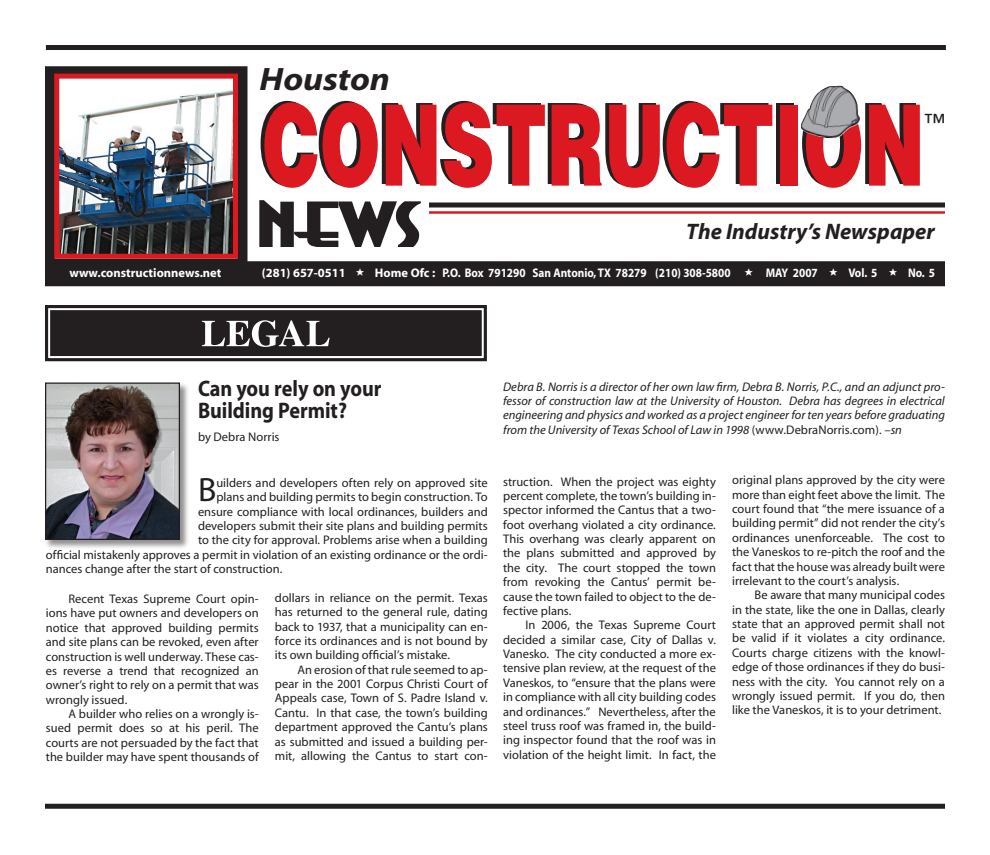
<style>
.page{position:relative;width:990px;height:855px;background:#fff}
.page>*{position:absolute;margin:0;border:0;box-sizing:border-box;transform-origin:0 0}
.t1{font:900 112.5px "Helvetica";color:#dc1820;scale:.65 1}
.t2{font:33.88px "Myriad";color:#231f20}
.t3{font:italic 700 32.5px "Myriad";letter-spacing:-.005em;color:#231f20;scale:1.1 1}
.t4{font:700 22.5px/22.5px "Myriad";letter-spacing:-.005em;color:#231f20;scale:.9 1}
.t5{font:italic 700 22.5px "Myriad";color:#231f20}
.t6{font:22.5px "Helvetica";color:#231f20}
.t7{font:12.5px/14.4px "Myriad";color:#231f20;text-align:justify}
.t8{font:italic 12.5px/14.4px "Myriad";color:#231f20;text-align:justify}
.t9{font:700 12.5px "Myriad";color:#fff}
.t10{font:700 12.5px "Myriad";color:#fff;scale:.9 1}
.s1{font-style:normal}
</style>
<div class="page">
<div style="left:46px;top:45px;width:900px;height:5px;background:#231f20"></div>
<svg style="left:45px;top:305px;width:442px;height:57px;background:#403d3e"></svg>
<div style="left:44px;top:381px;width:146px;height:169px;background:#231f20;opacity:.5"></div>
<img style="left:47px;top:384px;width:131px;height:154px">
<div style="left:45px;top:382px;width:135px;height:158px;border:1px solid #231f20"></div>
<div style="left:45px;top:804px;width:900px;height:5px;background:#231f20"></div>
<div style="left:429px;top:202px;width:516px;height:6px;background:#231f20"></div>
<hr style="left:429px;top:211px;width:516px;height:3px;background:#dc1820">
<div style="left:45px;top:261px;width:900px;height:25px;background:#231f20"></div>
<img style="left:260px;top:200px;width:161px;height:47px">
<div style="left:45px;top:66px;width:203px;height:203px;border:10px solid #231f20"></div>
<img style="left:60px;top:90px;width:172px;height:163px">
<div style="left:54px;top:74px;width:184px;height:185px;border:5px solid #dc1820"></div>
<img style="left:801px;top:86px;width:41px;height:53px">
<h3 class="t3" style="left:260px;top:62px;width:120px">Houston</h3>
<h1 class="t1" style="left:263px;top:72px;width:1020px">CONSTRUCTION</h1>
<h3 class="t6" style="left:924px;top:109px;width:24px">™</h3>
<h3 class="t5" style="left:686px;top:220px;width:250px">The Industry’s Newspaper</h3>
<p class="t9" style="left:70px;top:267px;width:153px">www.constructionnews.net</p>
<p class="t9" style="left:262px;top:267px;width:85px">(281) 657-0511</p>
<p class="t9" style="left:375px;top:267px;width:357px">Home Ofc : P.O. Box 791290 San Antonio, TX 78279 (210) 308-5800</p>
<p class="t10" style="left:766px;top:267px;width:59px">MAY 2007</p>
<p class="t10" style="left:848px;top:267px;width:34px">Vol. 5</p>
<p class="t10" style="left:908px;top:267px;width:31px">No. 5</p>
<h3 class="t4" style="left:198px;top:378px;width:205px">Can you rely on your<br>Building Permit?</h3>
<p class="t7" style="left:198px;top:430px;width:83px">by Debra Norris</p>
<h2 class="t2" style="left:198px;top:473px;width:20px">B</h2>
<p class="t7" style="left:216px;top:476px;width:273px">uilders and developers often rely on approved site</p>
<p class="t7" style="left:216px;top:490px;width:273px">plans and building permits to begin construction. To</p>
<p class="t7" style="left:198px;top:505px;width:291px">ensure compliance with local ordinances, builders and</p>
<p class="t7" style="left:198px;top:519px;width:291px">developers submit their site plans and building permits</p>
<p class="t7" style="left:198px;top:534px;width:291px">to the city for approval. Problems arise when a building</p>
<p class="t7" style="left:46px;top:548px;width:443px">official mistakenly approves a permit in violation of an existing ordinance or the ordi-</p>
<p class="t7" style="left:46px;top:562px;width:238px">nances change after the start of construction.</p>
<p class="t7" style="left:46px;top:592px;width:214px;text-indent:22px">Recent Texas Supreme Court opin&shy;ions have put owners and developers on notice that approved building permits and site plans can be revoked, even after construction is well underway. These cas&shy;es reverse a trend that recognized an owner’s right to rely on a permit that was wrongly issued.</p>
<p class="t7" style="left:46px;top:707px;width:214px;text-indent:22px">A builder who relies on a wrongly is&shy;sued permit does so at his peril. The courts are not persuaded by the fact that the builder may have spent thousands of</p>
<p class="t7" style="left:275px;top:591px;width:214px">dollars in reliance on the permit. Texas has returned to the general rule, dating back to 1937, that a municipality can en&shy;force its ordinances and is not bound by its own building official’s mistake.</p>
<p class="t7" style="left:275px;top:663px;width:214px;text-indent:22px">An erosion of that rule seemed to ap&shy;pear in the 2001 Corpus Christi Court of Appeals case, Town of S. Padre Island v.<br>Cantu. In that case, the town’s building department approved the Cantu’s plans as submitted and issued a building per&shy;mit, allowing the Cantus to start con-</p>
<p class="t8" style="left:503px;top:380px;width:443px">Debra B. Norris is a director of her own law firm, Debra B. Norris, P.C., and an adjunct pro&shy;fessor of construction law at the University of Houston. Debra has degrees in electrical engineering and physics and worked as a project engineer for ten years before graduating from the University of Texas School of Law in 1998 <span class="s1">(www.DebraNorris.com).</span> –sn</p>
<p class="t7" style="left:503px;top:475px;width:214px">struction. When the project was eighty percent complete, the town’s building in&shy;spector informed the Cantus that a two&shy;foot overhang violated a city ordinance.<br>This overhang was clearly apparent on the plans submitted and approved by the city. The court stopped the town from revoking the Cantus’ permit be&shy;cause the town failed to object to the de&shy;fective plans.</p>
<p class="t7" style="left:503px;top:619px;width:214px;text-indent:22px">In 2006, the Texas Supreme Court decided a similar case, City of Dallas v.<br>Vanesko. The city conducted a more ex&shy;tensive plan review, at the request of the Vaneskos, to “ensure that the plans were in compliance with all city building codes and ordinances.” Nevertheless, after the steel truss roof was framed in, the build&shy;ing inspector found that the roof was in violation of the height limit. In fact, the</p>
<p class="t7" style="left:732px;top:474px;width:214px">original plans approved by the city were more than eight feet above the limit. The court found that “the mere issuance of a building permit” did not render the city’s ordinances unenforceable. The cost to the Vaneskos to re-pitch the roof and the fact that the house was already built were irrelevant to the court’s analysis.</p>
<p class="t7" style="left:732px;top:589px;width:214px;text-indent:22px">Be aware that many municipal codes in the state, like the one in Dallas, clearly state that an approved permit shall not be valid if it violates a city ordinance.<br>Courts charge citizens with the knowl&shy;edge of those ordinances if they do busi&shy;ness with the city. You cannot rely on a wrongly issued permit. If you do, then like the Vaneskos, it is to your detriment.</p>
</div>
